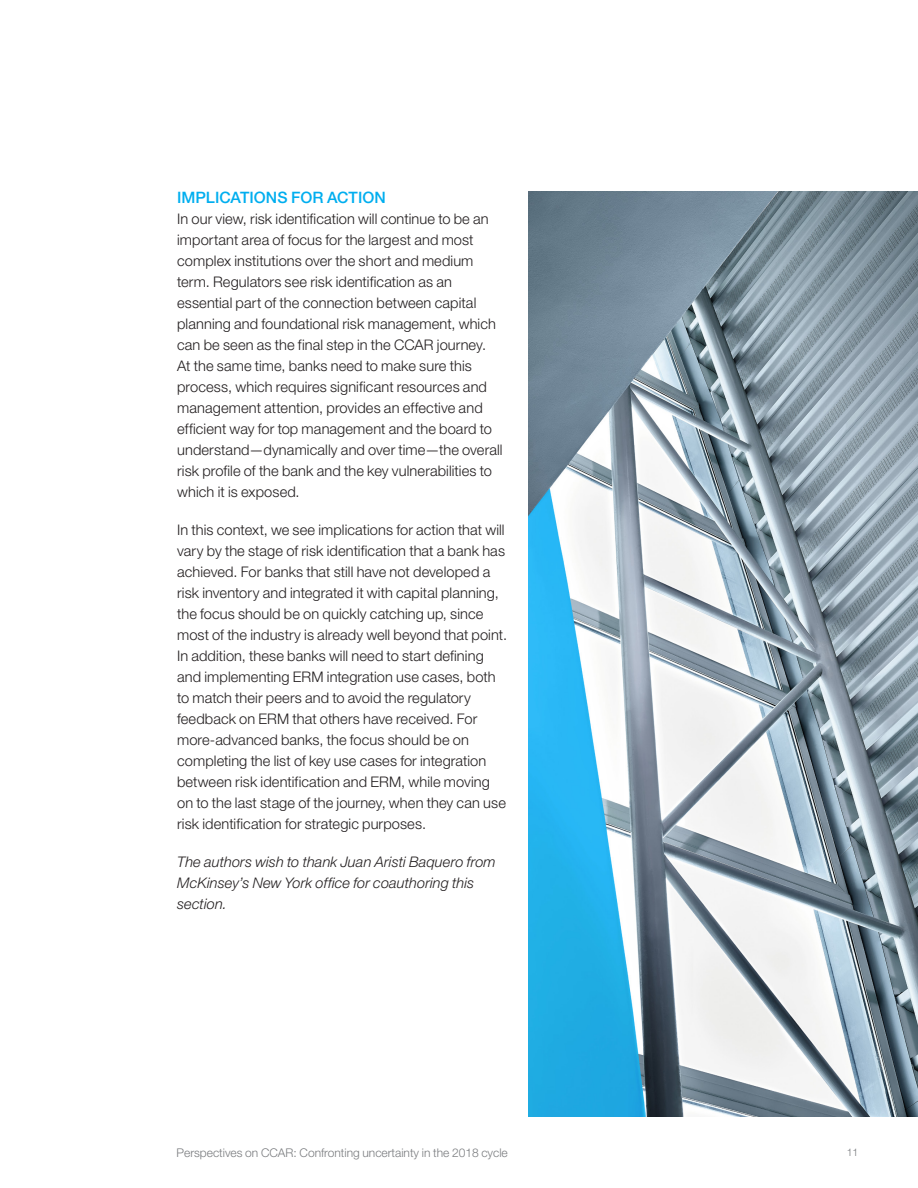
<style>
.page{position:relative;width:918px;height:1188px;background:#fff}
.page>*{position:absolute;margin:0;border:0;box-sizing:border-box;transform-origin:0 0}
.Heading{font:500 15.75px "Helvetica Neue LT Std";letter-spacing:.005em;color:#00aeef}
.Body{font:300 14.7px/21px "Helvetica Neue LT Std";letter-spacing:.005em;color:#231f20}
.Body-2{font:italic 300 14.7px/21px "Helvetica Neue LT Std";letter-spacing:.005em;color:#231f20}
.t1{font:300 12px "Helvetica Neue LT Std";color:#7a7c7f}
.t2{font:300 10.5px "Helvetica Neue LT Std";color:#7a7c7f}
</style>
<div class="page">
<img style="left:528px;top:191px;width:390px;height:925px">
<h3 class="Heading" style="left:177px;top:188px;width:210px">IMPLICATIONS FOR ACTION</h3>
<p class="Body" style="left:177px;top:208px;width:327px">In our view, risk identification will continue to be an important area of focus for the largest and most complex institutions over the short and medium term. Regulators see risk identification as an essential part of the connection between capital planning and foundational risk management, which can be seen as the final step in the CCAR journey.<br>At the same time, banks need to make sure this process, which requires significant resources and management attention, provides an effective and efficient way for top management and the board to understand—dynamically and over time—the overall risk profile of the bank and the key vulnerabilities to which it is exposed.</p>
<p class="Body" style="left:177px;top:519px;width:331px">In this context, we see implications for action that will vary by the stage of risk identification that a bank has achieved. For banks that still have not developed a risk inventory and integrated it with capital planning, the focus should be on quickly catching up, since most of the industry is already well beyond that point.<br>In addition, these banks will need to start defining and implementing ERM integration use cases, both to match their peers and to avoid the regulatory feedback on ERM that others have received. For more-advanced banks, the focus should be on completing the list of key use cases for integration between risk identification and ERM, while moving on to the last stage of the journey, when they can use risk identification for strategic purposes.</p>
<p class="Body-2" style="left:177px;top:851px;width:320px">The authors wish to thank Juan Aristi Baquero from<br>McKinsey’s New York office for coauthoring this section.</p>
<p class="t1" style="left:177px;top:1145px;width:333px">Perspectives on CCAR: Confronting uncertainty in the 2018 cycle</p>
<p class="t2" style="left:847px;top:1145px;width:13px">11</p>
</div>
